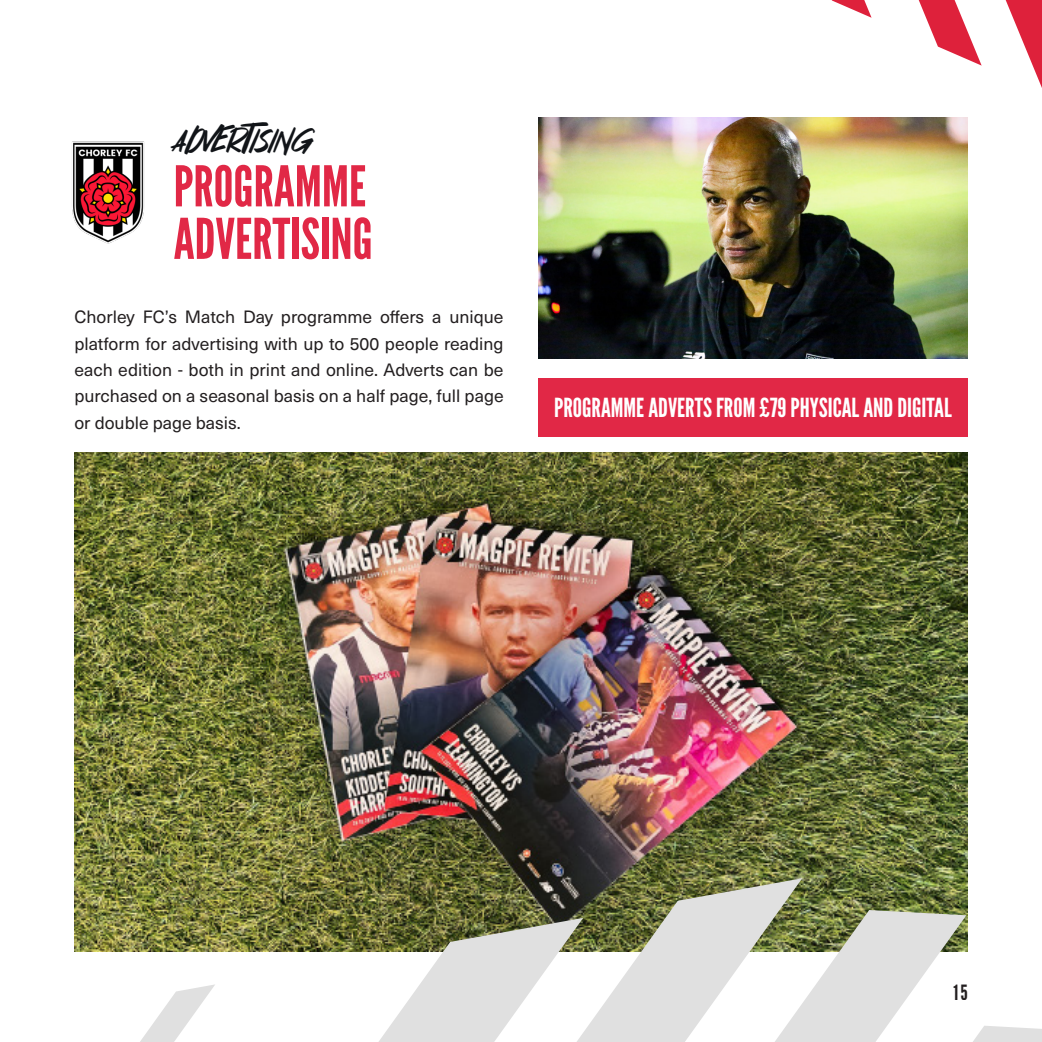
<style>
.page{position:relative;width:1042px;height:1042px;background:#fff}
.page>*{position:absolute;margin:0;border:0;box-sizing:border-box;transform-origin:0 0}
.t1{font:56px/52.5px "League Gothic";color:#e12846}
.t2{font:36.75px "Masker Area";color:#111418}
.t3{font:26.25px "League Gothic";color:#fff}
.t4{font:21px "League Gothic";color:#231f20}
.Body_Copy{font:17.5px/26.2px "Neue Haas Unica W1 G";color:#231f20;text-align:justify}
</style>
<div class="page">
<img style="left:74px;top:453px;width:893px;height:498px">
<svg style="left:1005px;top:0;width:37px;height:88px"></svg>
<svg style="left:918px;top:0;width:63px;height:66px"></svg>
<svg style="left:832px;top:0;width:39px;height:18px"></svg>
<img style="left:72px;top:141px;width:73px;height:103px">
<div style="left:538px;top:378px;width:429px;height:59px;background:#e12846"></div>
<img style="left:538px;top:118px;width:429px;height:240px">
<svg style="left:140px;top:984px;width:75px;height:58px"></svg>
<svg style="left:378px;top:878px;width:588px;height:164px"></svg>
<svg style="left:973px;top:1026px;width:69px;height:16px"></svg>
<p class="t2" style="left:174px;top:122px;width:141px">ADVERTISING</p>
<p class="t1" style="left:174px;top:160px;width:201px">PROGRAMME<br>ADVERTISING</p>
<p class="Body_Copy" style="left:74px;top:303px;width:431px">Chorley FC’s Match Day programme offers a unique platform for advertising with up to 500 people reading each edition - both in print and online. Adverts can be purchased on a seasonal basis on a half page, full page or double page basis.</p>
<p class="t3" style="left:554px;top:392px;width:399px">PROGRAMME ADVERTS FROM £79 PHYSICAL AND DIGIT L</p>
<p class="t3" style="left:787px;top:392px;width:164px">HALF PAGE: £350+VAT</p>
<p class="t4" style="left:953px;top:980px;width:15px">15</p>
</div>
